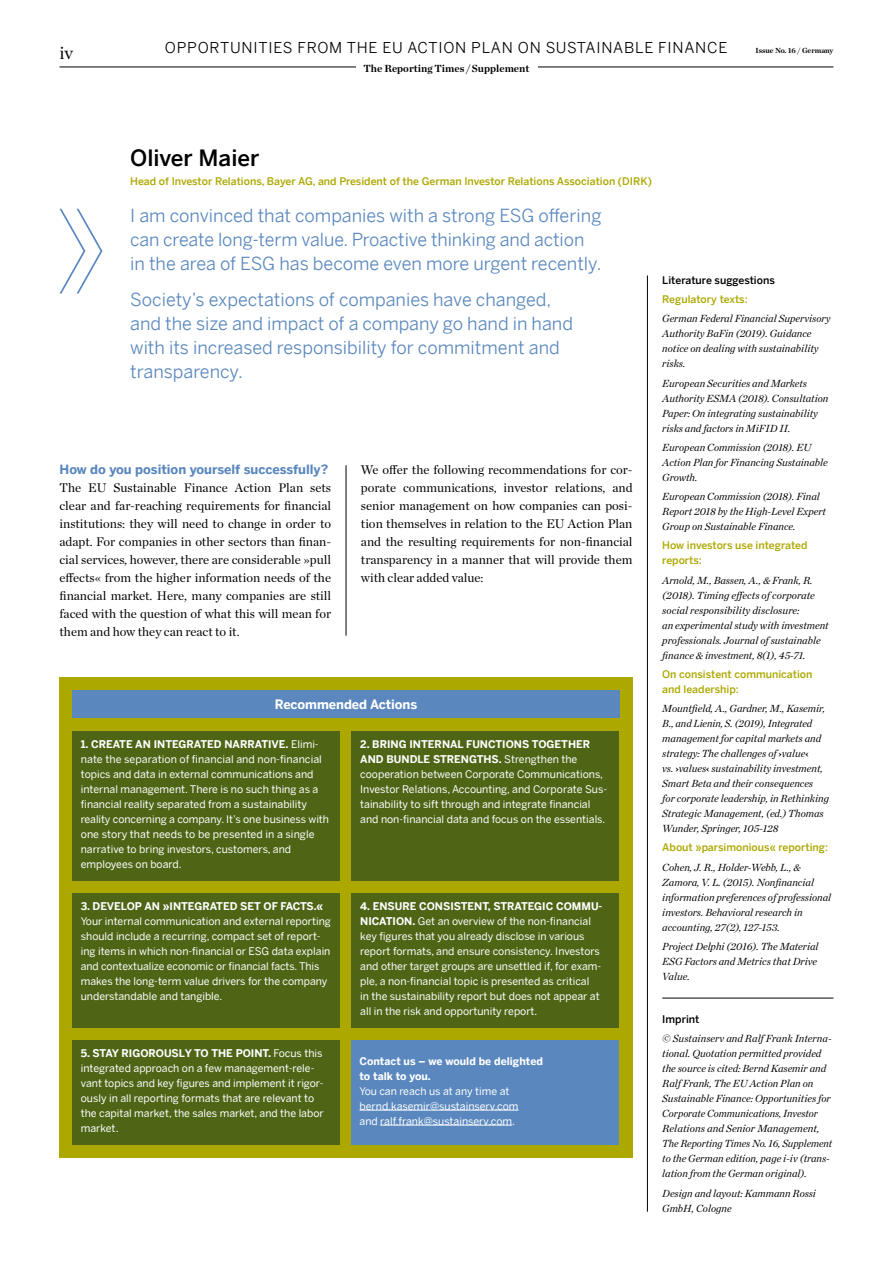
<style>
.page{position:relative;width:893px;height:1263px;background:#fff}
.page>*{position:absolute;margin:0;border:0;box-sizing:border-box;transform-origin:0 0}
.t1{font:500 22.5px "Benton Sans";color:#000}
.t2{font:18px/24px "Benton Sans";color:#5987be}
.t3{font:18px "Chronicle Deck";color:#000}
.t4{font:15px "Benton Sans";letter-spacing:.05em;color:#000}
.t5{font:12.75px/18px "Chronicle Deck";color:#000;text-align:justify}
.t6{font:700 12.75px "Benton Sans";color:#5987be}
.t7{font:700 12.75px "Benton Sans";letter-spacing:-.005em;color:#fff}
.t8{font:10.5px/15px "Benton Sans";color:#fff}
.t9{font:italic 10.5px/15px "Chronicle Deck";color:#000}
.t10{font:500 10.5px/15px "Benton Sans";color:#ada800}
.t11{font:700 10.5px/15px "Benton Sans";color:#fff}
.t12{font:700 10.5px "Chronicle Deck";color:#000}
.t13{font:500 10.5px "Benton Sans";color:#000}
.t14{font:700 7.5px "Chronicle Deck";color:#000}
.s1{font-weight:700}
.s2{font-weight:900;font-style:normal}
</style>
<div class="page">
<hr style="left:60px;top:67px;width:296px;height:1px;background:#000">
<hr style="left:538px;top:67px;width:295px;height:1px;background:#000">
<hr style="left:346px;top:465px;width:1px;height:171px;background:#000">
<hr style="left:647px;top:276px;width:1px;height:936px;background:#000">
<svg style="left:60px;top:209px;width:42px;height:85px"></svg>
<hr style="left:662px;top:998px;width:171px;height:1px;background:#000">
<div style="left:60px;top:677px;width:572px;height:481px;background:#ada800"></div>
<div style="left:72px;top:690px;width:548px;height:27px;background:#5987be"></div>
<div style="left:72px;top:731px;width:268px;height:149px;background:#4e6516"></div>
<div style="left:352px;top:731px;width:267px;height:149px;background:#4e6516"></div>
<div style="left:72px;top:893px;width:268px;height:135px;background:#4e6516"></div>
<div style="left:352px;top:893px;width:267px;height:135px;background:#4e6516"></div>
<div style="left:72px;top:1040px;width:268px;height:105px;background:#4e6516"></div>
<div style="left:351px;top:1040px;width:267px;height:105px;background:#5987be"></div>
<hr style="left:360px;top:1110px;width:159px;height:1px;background:#fff">
<hr style="left:380px;top:1125px;width:132px;height:1px;background:#fff">
<h3 class="t4" style="left:165px;top:37px;width:564px">OPPORTUNITIES FROM THE EU ACTION PLAN ON SUSTAINABLE FINANCE</h3>
<h2 class="t3" style="left:60px;top:39px;width:15px">iv</h2>
<p class="t14" style="left:755px;top:44px;width:79px">Issue No. 16 / Germany</p>
<p class="t12" style="left:363px;top:60px;width:168px">The Reporting Times / Supplement</p>
<h1 class="t1" style="left:130px;top:142px;width:131px">Oliver Maier</h1>
<p class="t10" style="left:130px;top:174px;width:523px">Head of Investor Relations, Bayer AG, and President of the German Investor Relations Association (DIRK)</p>
<h2 class="t2" style="left:130px;top:202px;width:473px">I am convinced that companies with a strong ESG offering can create long-term value. Proactive thinking and action in the area of ESG has become even more urgent recently.</h2>
<h2 class="t2" style="left:130px;top:287px;width:444px">Society’s expectations of companies have changed, and the size and impact of a company go hand in hand with its increased responsibility for commitment and transparency.</h2>
<p class="t6" style="left:60px;top:460px;width:270px">How do you position yourself successfully?</p>
<p class="t5" style="left:60px;top:477px;width:273px">The EU Sustainable Finance Action Plan sets clear and far-reaching requirements for financial institutions: they will need to change in order to adapt. For companies in other sectors than finan&shy;cial services, however, there are considerable »pull effects« from the higher information needs of the financial market. Here, many companies are still faced with the question of what this will mean for them and how they can react to it.</p>
<p class="t5" style="left:361px;top:459px;width:273px">We offer the following recommendations for cor&shy;porate communications, investor relations, and senior management on how companies can posi&shy;tion themselves in relation to the EU Action Plan and the resulting requirements for non-financial transparency in a manner that will provide them with clear added value:</p>
<p class="t7" style="left:275px;top:695px;width:144px">Recommended Actions</p>
<p class="t8" style="left:81px;top:736px;width:250px"><span class="s1">1. CREATE AN INTEGRATED NARRATIVE.</span> Elimi&shy;nate the separation of financial and non-financial topics and data in external communications and internal management. There is no such thing as a financial reality separated from a sustainability reality concerning a company. It’s one business with one story that needs to be presented in a single narrative to bring investors, customers, and employees on board.</p>
<p class="t8" style="left:360px;top:736px;width:248px"><span class="s1">2. BRING INTERNAL FUNCTIONS TOGETHER AND BUNDLE STRENGTHS.</span> Strengthen the cooperation between Corporate Communications, Investor Relations, Accounting, and Corporate Sus&shy;tainability to sift through and integrate financial and non-financial data and focus on the essentials.</p>
<p class="t11" style="left:81px;top:898px;width:244px">3. DEVELOP AN »INTEGRATED SET OF FACTS.«</p>
<p class="t8" style="left:81px;top:913px;width:252px">Your internal communication and external reporting should include a recurring, compact set of report&shy;ing items in which non-financial or ESG data explain and contextualize economic or financial facts. This makes the long-term value drivers for the company understandable and tangible.</p>
<p class="t8" style="left:360px;top:898px;width:244px"><span class="s1">4. ENSURE CONSISTENT, STRATEGIC COMMU-NICATION.</span> Get an overview of the non-financial key figures that you already disclose in various report formats, and ensure consistency. Investors and other target groups are unsettled if, for exam&shy;ple, a non-financial topic is presented as critical<br>in the sustainability report but does not appear at all in the risk and opportunity report.</p>
<p class="t8" style="left:81px;top:1045px;width:244px"><span class="s1">5. STAY RIGOROUSLY TO THE POINT.</span> Focus this integrated approach on a few management-rele&shy;vant topics and key figures and implement it rigor&shy;ously in all reporting formats that are relevant to the capital market, the sales market, and the labor market.</p>
<p class="t11" style="left:360px;top:1053px;width:185px">Contact us – we would be delighted to talk to you.</p>
<p class="t8" style="left:360px;top:1083px;width:161px">You can reach us at any time at bernd.kasemir@sustainserv.com and ralf.frank@sustainserv.com.</p>
<p class="t13" style="left:662px;top:272px;width:114px">Literature suggestions</p>
<p class="t10" style="left:662px;top:291px;width:87px">Regulatory texts:</p>
<p class="t9" style="left:662px;top:310px;width:170px">German Federal Financial Supervisory<br>Authority BaFin (2019). Guidance notice on dealing with sustainability risks.</p>
<p class="t9" style="left:662px;top:375px;width:168px">European Securities and Markets Authority ESMA (2018). Consultation Paper: On integrating sustainability risks and factors in MiFID II.</p>
<p class="t9" style="left:662px;top:439px;width:167px">European Commission (2018). EU<br>Action Plan for Financing Sustainable<br>Growth.</p>
<p class="t9" style="left:662px;top:488px;width:165px">European Commission (2018). Final<br>Report 2018 by the High-Level Expert<br>Group on Sustainable Finance.</p>
<p class="t10" style="left:662px;top:538px;width:147px">How investors use integrated reports:</p>
<p class="t9" style="left:662px;top:572px;width:168px">Arnold, M., Bassen, A., &amp; Frank, R. (2018). Timing effects of corporate social responsibility disclosure:<br>an experimental study with investment professionals. Journal of sustainable finance &amp; investment, 8(1), 45-71.</p>
<p class="t10" style="left:662px;top:666px;width:152px">On consistent communication and leadership:</p>
<p class="t9" style="left:662px;top:700px;width:168px">Mountfield, A., Gardner, M., Kasemir, B., and Lienin, S. (2019), Integrated management for capital markets and strategy: The challenges of <span class="s2">›</span>value<span class="s2">‹<br></span>vs. <span class="s2">›</span>values<span class="s2">‹</span> sustainability investment, Smart Beta and their consequences<br>for corporate leadership, in Rethinking Strategic Management, (ed.) Thomas Wunder, Springer, 105-128</p>
<p class="t10" style="left:662px;top:840px;width:167px">About »parsimonious« reporting:</p>
<p class="t9" style="left:662px;top:859px;width:170px">Cohen, J. R., Holder-Webb, L., &amp; Zamora, V. L. (2015). Nonfinancial information preferences of professional investors. Behavioral research in accounting, 27(2), 127-153.</p>
<p class="t9" style="left:662px;top:938px;width:158px">Project Delphi (2016). The Material<br>ESG Factors and Metrics that Drive<br>Value.</p>
<p class="t13" style="left:662px;top:1012px;width:39px">Imprint</p>
<p class="t9" style="left:662px;top:1030px;width:171px">© Sustainserv and Ralf Frank Interna&shy;tional. Quotation permitted provided the source is cited: Bernd Kasemir and Ralf Frank, The EU Action Plan on Sustainable Finance: Opportunities for Corporate Communications, Investor Relations and Senior Management, The Reporting Times No. 16, Supplement to the German edition, page i-iv (trans&shy;lation from the German original).</p>
<p class="t9" style="left:662px;top:1185px;width:155px">Design and layout: Kammann Rossi<br>GmbH, Cologne</p>
</div>
